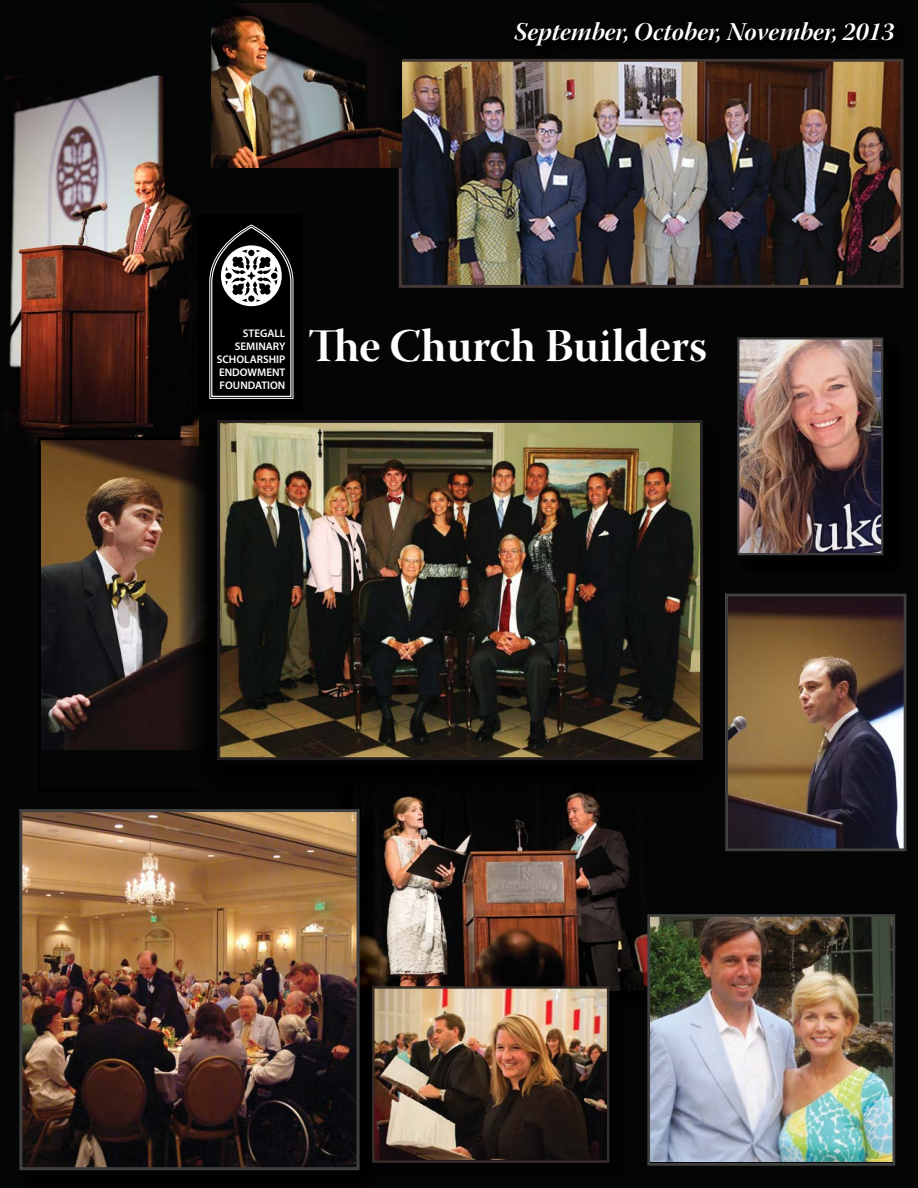
<style>
.page{position:relative;width:918px;height:1188px;background:#040505}
.page>*{position:absolute;margin:0;border:0;box-sizing:border-box;transform-origin:0 0}
.t1{font:46.5px "Warnock Pro Bold Disp";color:#fff}
.t2{font:25.5px "Warnock Pro Bold It Disp";letter-spacing:.005em;color:#fff}
.t3{font:600 11.1px/13px "Myriad Pro";color:#fff;text-align:right}
</style>
<div class="page">
<img style="left:4px;top:76px;width:191px;height:368px">
<img style="left:740px;top:340px;width:140px;height:212px">
<div style="left:737px;top:337px;width:146px;height:218px;border:2px solid #404041"></div>
<img style="left:38px;top:437px;width:157px;height:313px">
<img style="left:403px;top:63px;width:496px;height:221px">
<div style="left:399px;top:59px;width:504px;height:229px;border:3px solid #423734"></div>
<img style="left:725px;top:594px;width:181px;height:257px">
<img style="left:378px;top:798px;width:269px;height:192px">
<img style="left:360px;top:847px;width:18px;height:139px">
<img style="left:23px;top:813px;width:333px;height:353px">
<div style="left:19px;top:809px;width:341px;height:361px;border:3px solid #404041"></div>
<img style="left:378px;top:988px;width:250px;height:174px">
<img style="left:375px;top:989px;width:231px;height:170px">
<div style="left:372px;top:986px;width:237px;height:177px;border:2px solid #382e2a"></div>
<img style="left:195px;top:418px;width:3px;height:19px">
<img style="left:198px;top:439px;width:5px;height:204px">
<svg style="left:195px;top:437px;width:3px;height:9px"></svg>
<img style="left:725px;top:594px;width:1px;height:204px">
<img style="left:221px;top:424px;width:478px;height:332px">
<div style="left:217px;top:420px;width:486px;height:340px;border:3px solid #231f20"></div>
<img style="left:651px;top:918px;width:240px;height:244px">
<div style="left:647px;top:914px;width:248px;height:252px;border:3px solid #404041"></div>
<img style="left:211px;top:3px;width:191px;height:165px">
<div style="left:198px;top:215px;width:105px;height:197px;background:#000"></div>
<svg style="left:209px;top:225px;width:85px;height:174px"></svg>
<h2 class="t2" style="left:515px;top:22px;width:381px">September, October, November, 2013</h2>
<p class="t3" style="left:217px;top:327px;width:70px">STEGALL<br>SEMINARY<br>SCHOLARSHIP<br>ENDOWMENT<br>FOUNDATION</p>
<h1 class="t1" style="left:308px;top:327px;width:400px">The Church Builders</h1>
</div>
